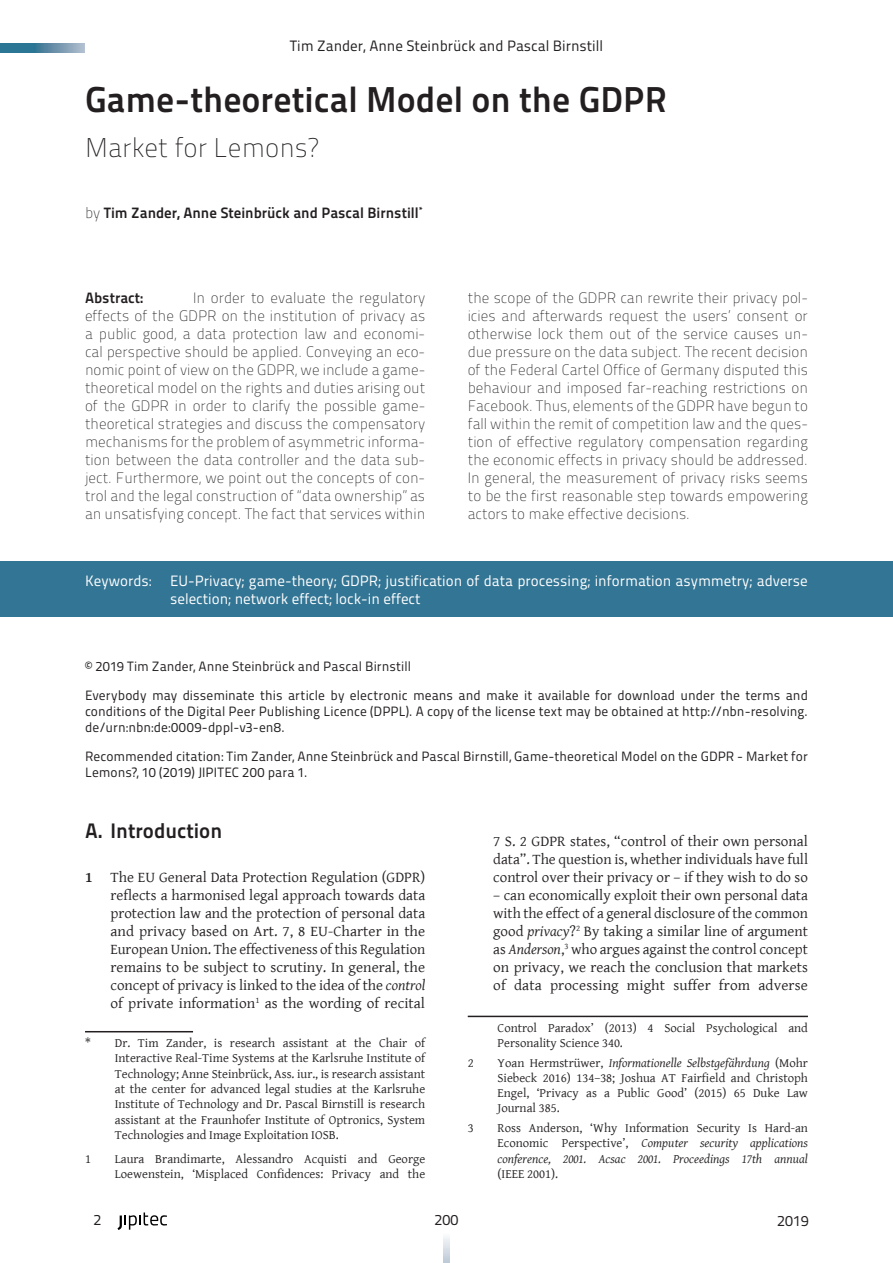
<style>
.page{position:relative;width:893px;height:1263px;background:#fff}
.page>*{position:absolute;margin:0;border:0;box-sizing:border-box;transform-origin:0 0}
.Titel{font:36px "Titillium Maps 29 L 800 wt";color:#231f20}
.Untertitel{font:27px "Titillium Maps 29 L 1 wt";color:#231f20}
.t1{font:21px "Titillium Maps 29 L 800 wt";color:#231f20}
.Abstract{font:15px/18px "Titillium Maps 29 L 1 wt";color:#231f20;text-align:justify}
.t2{font:15px/18px "Gentium Basic";letter-spacing:.005em;color:#231f20;text-align:justify}
.Keywords{font:15px/18px "Titillium Maps 29 L 400 wt";color:#fff}
.t3{font:15px "Titillium Maps 29 L 400 wt";color:#231f20}
.Autor{font:15px "Titillium Maps 29 L 800 wt";color:#231f20}
.Abstract-2{font:15px "Titillium Maps 29 L 800 wt";color:#231f20}
.Copyright{font:13.5px/16.2px "Titillium Maps 29 L 400 wt";letter-spacing:.005em;color:#231f20;text-align:justify}
.Fußnotentext{font:12.75px/15.3px "Gentium Basic";color:#231f20;text-align:justify}
.s1{font-family:"Titillium Maps 29 L 1 wt"}
.s2{font-weight:700}
.s3{font-style:italic}
</style>
<div class="page">
<svg style="left:444px;top:1237px;width:6px;height:26px"></svg>
<svg style="left:117px;top:1212px;width:50px;height:18px"></svg>
<svg style="left:0;top:43px;width:84px;height:10px"></svg>
<div style="left:0;top:562px;width:893px;height:55px;background:#337594"></div>
<hr style="left:85px;top:1031px;width:108px;height:1px;background:#231f20">
<hr style="left:468px;top:1016px;width:340px;height:1px;background:#231f20">
<p class="t3" style="left:290px;top:35px;width:315px">Tim Zander, Anne Steinbrück and Pascal Birnstill</p>
<p class="Titel" style="left:85px;top:72px;width:583px">Game-theoretical Model on the GDPR</p>
<p class="Untertitel" style="left:85px;top:129px;width:235px">Market for Lemons?</p>
<p class="Autor" style="left:85px;top:201px;width:340px"><span class="s1">by</span> Tim Zander, Anne Steinbrück and Pascal Birnstill<sup>*</sup></p>
<p class="Abstract" style="left:85px;top:288px;width:342px;text-indent:108px">In order to evaluate the regulatory effects of the GDPR on the institution of privacy as a public good, a data protection law and economi&shy;cal perspective should be applied. Conveying an eco&shy;nomic point of view on the GDPR, we include a game&shy;theoretical model on the rights and duties arising out of the GDPR in order to clarify the possible game&shy;theoretical strategies and discuss the compensatory mechanisms for the problem of asymmetric informa&shy;tion between the data controller and the data sub&shy;ject. Furthermore, we point out the concepts of con&shy;trol and the legal construction of “data ownership” as an unsatisfying concept. The fact that services within</p>
<p class="Abstract-2" style="left:85px;top:286px;width:60px">Abstract:</p>
<p class="Abstract" style="left:468px;top:288px;width:342px">the scope of the GDPR can rewrite their privacy pol&shy;icies and afterwards request the users’ consent or otherwise lock them out of the service causes un&shy;due pressure on the data subject. The recent decision of the Federal Cartel Office of Germany disputed this behaviour and imposed far-reaching restrictions on Facebook. Thus, elements of the GDPR have begun to fall within the remit of competition law and the ques&shy;tion of effective regulatory compensation regarding the economic effects in privacy should be addressed.<br>In general, the measurement of privacy risks seems to be the first reasonable step towards empowering actors to make effective decisions.</p>
<p class="Keywords" style="left:170px;top:571px;width:639px;text-indent:-85px">Keywords: EU-Privacy; game-theory; GDPR; justification of data processing; information asymmetry; adverse selection; network effect; lock-in effect</p>
<p class="Copyright" style="left:85px;top:657px;width:327px">© 2019 Tim Zander, Anne Steinbrück and Pascal Birnstill</p>
<p class="Copyright" style="left:85px;top:686px;width:724px">Everybody may disseminate this article by electronic means and make it available for download under the terms and conditions of the Digital Peer Publishing Licence (DPPL). A copy of the license text may be obtained at http://nbn-resolving. de/urn:nbn:de:0009-dppl-v3-en8.</p>
<p class="Copyright" style="left:85px;top:747px;width:724px">Recommended citation: Tim Zander, Anne Steinbrück and Pascal Birnstill, Game-theoretical Model on the GDPR - Market for<br>Lemons?, 10 (2019) JIPITEC 200 para 1.</p>
<p class="t1" style="left:85px;top:814px;width:139px">A. Introduction</p>
<p class="t2" style="left:111px;top:868px;width:316px;text-indent:-26px"><span class="s2">1</span> The EU General Data Protection Regulation (GDPR) reflects a harmonised legal approach towards data protection law and the protection of personal data and privacy based on Art. 7, 8 EU-Charter in the European Union. The effectiveness of this Regulation remains to be subject to scrutiny. In general, the concept of privacy is linked to the idea of the <span class="s3">control </span>of private information<sup>1</sup> as the wording of recital</p>
<p class="Fußnotentext" style="left:115px;top:1035px;width:312px;text-indent:-30px">* Dr. Tim Zander, is research assistant at the Chair of Interactive Real-Time Systems at the Karlsruhe Institute of Technology; Anne Steinbrück, Ass. iur., is research assistant at the center for advanced legal studies at the Karlsruhe Institute of Technology and Dr. Pascal Birnstill is research assistant at the Fraunhofer Institute of Optronics, System Technologies and Image Exploitation IOSB.</p>
<p class="Fußnotentext" style="left:85px;top:1150px;width:7px">1</p>
<p class="Fußnotentext" style="left:115px;top:1150px;width:312px">Laura Brandimarte, Alessandro Acquisti and George<br>Loewenstein, ‘Misplaced Confidences: Privacy and the</p>
<p class="t2" style="left:493px;top:832px;width:316px">7 S. 2 GDPR states, “control of their own personal data”. The question is, whether individuals have full control over their privacy or – if they wish to do so</p>
<p class="t2" style="left:493px;top:886px;width:316px">– can economically exploit their own personal data with the effect of a general disclosure of the common good <span class="s3">privacy</span>?<sup>2</sup> By taking a similar line of argument as <span class="s3">Anderson</span>,<sup>3</sup> who argues against the control concept on privacy, we reach the conclusion that markets of data processing might suffer from adverse</p>
<p class="Fußnotentext" style="left:497px;top:1019px;width:312px">Control Paradox’ (2013) 4 Social Psychological and<br>Personality Science 340.</p>
<p class="Fußnotentext" style="left:468px;top:1054px;width:7px">2</p>
<p class="Fußnotentext" style="left:497px;top:1054px;width:312px">Yoan Hermstrüwer, <span class="s3">Informationelle Selbstgefährdung</span> (Mohr Siebeck 2016) 134–38; Joshua AT Fairfield and Christoph Engel, ‘Privacy as a Public Good’ (2015) 65 Duke Law Journal 385.</p>
<p class="Fußnotentext" style="left:468px;top:1120px;width:7px">3</p>
<p class="Fußnotentext" style="left:497px;top:1120px;width:312px">Ross Anderson, ‘Why Information Security Is Hard-an Economic Perspective’, <span class="s3">Computer security applications conference, 2001. Acsac 2001. Proceedings 17th annual </span>(IEEE 2001).</p>
<p class="t3" style="left:94px;top:1209px;width:9px">2</p>
<p class="t3" style="left:435px;top:1209px;width:25px">200</p>
<p class="t3" style="left:777px;top:1209px;width:33px">2019</p>
</div>
